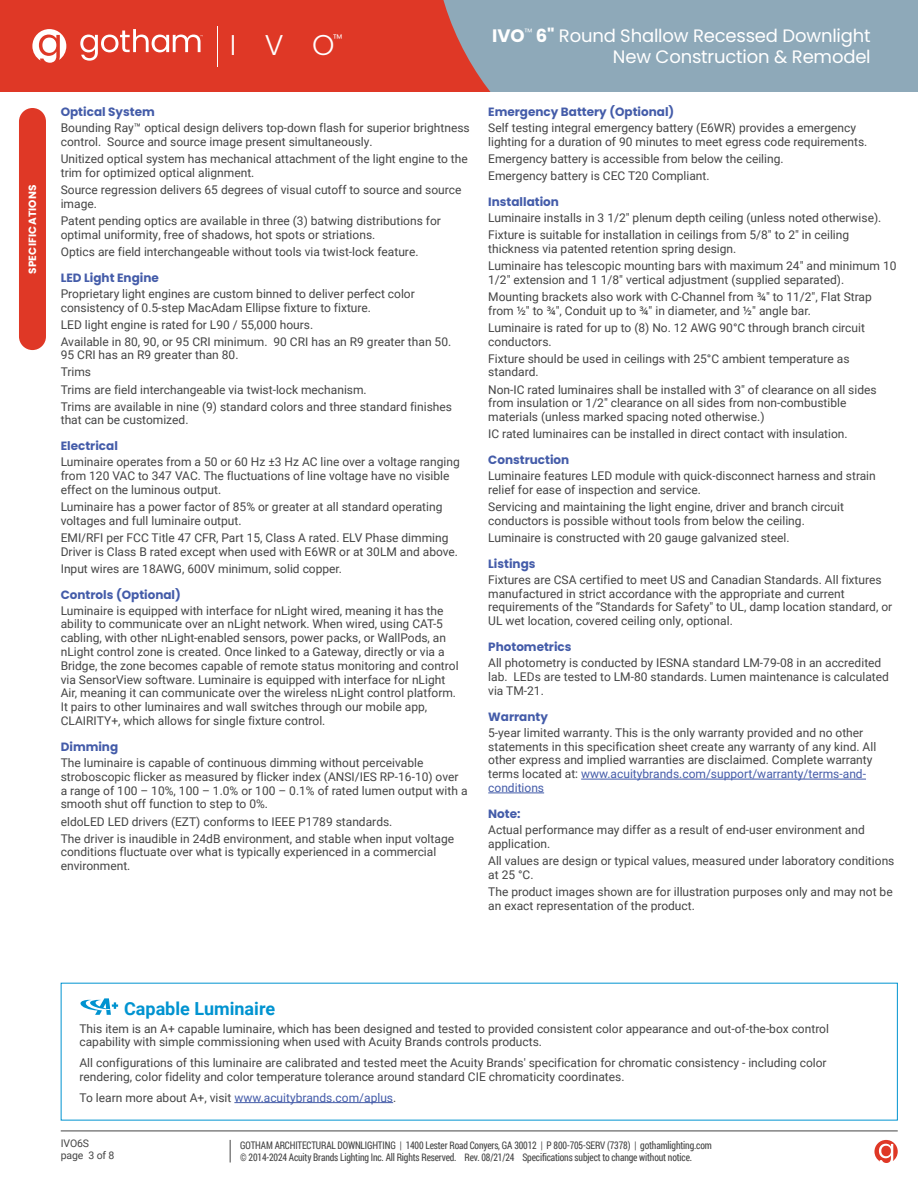
<style>
.page{position:relative;width:918px;height:1188px;background:#fff}
.page>*{position:absolute;margin:0;border:0;box-sizing:border-box;transform-origin:0 0}
.t1{font:300 28.5px "Poppins";color:#fff}
.t2{font:18px/21px "Poppins";letter-spacing:-.01em;color:#fff;text-align:right}
.t3{font:700 18px "Roboto";color:#0093d0}
.t4{font:300 12.3px "Poppins";color:#fff}
.t5{font:12px/13.8px "Roboto";color:#444}
.t6{font:700 12px "Poppins";color:#445ca9}
.t7{font:12px "Roboto";color:#445ca9}
.t8{font:10.5px/12px "Roboto Condensed";letter-spacing:-.015em;color:#444;scale:.9 1}
.t9{font:700 10.5px "Poppins";letter-spacing:.025em;color:#fff}
.t10{font:10.5px/12px "Roboto";letter-spacing:-.01em;color:#444}
.s1{font-weight:700}
.s2{color:#445ca9}
.s3{color:#444}
</style>
<div class="page">
<div style="left:0;top:0;width:918px;height:92px;background:#df3826"></div>
<div style="left:443px;top:0;width:475px;height:92px;background:#8ea9b9"></div>
<svg style="left:32px;top:29px;width:34px;height:34px"></svg>
<svg style="left:80px;top:29px;width:123px;height:32px"></svg>
<hr style="left:217px;top:26px;width:1px;height:40px;background:#fff">
<svg style="left:230px;top:1140px;width:1px;height:23px"></svg>
<hr style="left:61px;top:1131px;width:837px;height:1px;background:#444">
<svg style="left:874px;top:1140px;width:24px;height:23px"></svg>
<hr style="left:581px;top:779px;width:285px;height:1px;background:#445ca9">
<hr style="left:488px;top:793px;width:56px;height:1px;background:#445ca9">
<hr style="left:234px;top:1102px;width:159px;height:1px;background:#445ca9">
<svg style="left:81px;top:998px;width:37px;height:17px"></svg>
<div style="left:19px;top:108px;width:27px;height:242px;background:#df3826;border-radius:14px"></div>
<p class="t9" style="left:26px;top:274px;width:91px;rotate:-90deg">SPECIFICATIONS</p>
<h1 class="t1" style="left:230px;top:28px;width:106px">IVO</h1>
<p class="t4" style="left:333px;top:32px;width:11px">™</p>
<p class="t6" style="left:61px;top:105px;width:96px">Optical System</p>
<p class="t5" style="left:61px;top:121px;width:411px">Bounding Ray™ optical design delivers top-down flash for superior brightness control. Source and source image present simultaneously.</p>
<p class="t5" style="left:61px;top:152px;width:409px">Unitized optical system has mechanical attachment of the light engine to the trim for optimized optical alignment.</p>
<p class="t5" style="left:61px;top:182px;width:402px">Source regression delivers 65 degrees of visual cutoff to source and source image.</p>
<p class="t5" style="left:61px;top:213px;width:382px">Patent pending optics are available in three (3) batwing distributions for optimal uniformity, free of shadows, hot spots or striations.</p>
<p class="t5" style="left:61px;top:244px;width:359px">Optics are field interchangeable without tools via twist-lock feature.</p>
<p class="t6" style="left:61px;top:271px;width:100px">LED Light Engine</p>
<p class="t5" style="left:61px;top:286px;width:356px">Proprietary light engines are custom binned to deliver perfect color consistency of 0.5-step MacAdam Ellipse fixture to fixture.</p>
<p class="t5" style="left:61px;top:315px;width:392px;line-height:17.1px">LED light engine is rated for L90 / 55,000 hours.<br>Available in 80, 90, or 95 CRI minimum. 90 CRI has an R9 greater than 50.</p>
<p class="t5" style="left:61px;top:346px;width:393px;line-height:17.1px">95 CRI has an R9 greater than 80.<br>Trims<br>Trims are field interchangeable via twist-lock mechanism.<br>Trims are available in nine (9) standard colors and three standard finishes</p>
<p class="t5" style="left:61px;top:413px;width:129px">that can be customized.</p>
<p class="t6" style="left:61px;top:439px;width:59px">Electrical</p>
<p class="t5" style="left:61px;top:455px;width:400px">Luminaire operates from a 50 or 60 Hz ±3 Hz AC line over a voltage ranging from 120 VAC to 347 VAC. The fluctuations of line voltage have no visible effect on the luminous output.</p>
<p class="t5" style="left:61px;top:499px;width:383px">Luminaire has a power factor of 85% or greater at all standard operating voltages and full luminaire output.</p>
<p class="t5" style="left:61px;top:530px;width:399px">EMI/RFI per FCC Title 47 CFR, Part 15, Class A rated. ELV Phase dimming<br>Driver is Class B rated except when used with E6WR or at 30LM and above.</p>
<p class="t5" style="left:61px;top:561px;width:283px">Input wires are 18AWG, 600V minimum, solid copper.</p>
<p class="t6" style="left:61px;top:588px;width:122px">Controls (Optional)</p>
<p class="t5" style="left:61px;top:603px;width:399px">Luminaire is equipped with interface for nLight wired, meaning it has the ability to communicate over an nLight network. When wired, using CAT-5 cabling, with other nLight-enabled sensors, power packs, or WallPods, an nLight control zone is created. Once linked to a Gateway, directly or via a Bridge, the zone becomes capable of remote status monitoring and control via SensorView software. Luminaire is equipped with interface for nLight Air, meaning it can communicate over the wireless nLight control platform.<br>It pairs to other luminaires and wall switches through our mobile app, CLAIRITY+, which allows for single fixture control.</p>
<p class="t6" style="left:61px;top:740px;width:59px">Dimming</p>
<p class="t5" style="left:61px;top:755px;width:408px">The luminaire is capable of continuous dimming without perceivable stroboscopic flicker as measured by flicker index (ANSI/IES RP-16-10) over a range of 100 – 10%, 100 – 1.0% or 100 – 0.1% of rated lumen output with a smooth shut off function to step to 0%.</p>
<p class="t5" style="left:61px;top:812px;width:395px;line-height:17.1px">eldoLED LED drivers (EZT) conforms to IEEE P1789 standards.<br>The driver is inaudible in 24dB environment, and stable when input voltage</p>
<p class="t5" style="left:61px;top:845px;width:377px">conditions fluctuate over what is typically experienced in a commercial environment.</p>
<h2 class="t2" style="left:492px;top:25px;width:380px"><span class="s1">IVO</span><sup>™</sup> <span class="s1">6"</span> Round Shallow Recessed Downlight<br>New Construction &amp; Remodel</h2>
<p class="t6" style="left:488px;top:105px;width:188px">Emergency Battery (Optional)</p>
<p class="t5" style="left:488px;top:121px;width:381px">Self testing integral emergency battery (E6WR) provides a emergency lighting for a duration of 90 minutes to meet egress code requirements.</p>
<p class="t5" style="left:488px;top:150px;width:297px;line-height:17.1px">Emergency battery is accessible from below the ceiling.<br>Emergency battery is CEC T20 Compliant.</p>
<p class="t6" style="left:488px;top:195px;width:72px">Installation</p>
<p class="t5" style="left:488px;top:209px;width:395px;line-height:17.1px">Luminaire installs in 3 1/2" plenum depth ceiling (unless noted otherwise).<br>Fixture is suitable for installation in ceilings from 5/8" to 2" in ceiling</p>
<p class="t5" style="left:488px;top:240px;width:410px;line-height:17.1px">thickness via patented retention spring design.<br>Luminaire has telescopic mounting bars with maximum 24" and minimum 10</p>
<p class="t5" style="left:488px;top:271px;width:385px;line-height:17.1px">1/2" extension and 1 1/8" vertical adjustment (supplied separated).<br>Mounting brackets also work with C-Channel from ¾" to 11/2", Flat Strap</p>
<p class="t5" style="left:488px;top:302px;width:378px;line-height:17.1px">from ½" to ¾", Conduit up to ¾" in diameter, and ½" angle bar.<br>Luminaire is rated for up to (8) No. 12 AWG 90°C through branch circuit</p>
<p class="t5" style="left:488px;top:332px;width:363px;line-height:17.1px">conductors.<br>Fixture should be used in ceilings with 25°C ambient temperature as</p>
<p class="t5" style="left:488px;top:363px;width:390px;line-height:17.1px">standard.<br>Non-IC rated luminaires shall be installed with 3" of clearance on all sides</p>
<p class="t5" style="left:488px;top:396px;width:360px">from insulation or 1/2" clearance on all sides from non-combustible materials (unless marked spacing noted otherwise.)</p>
<p class="t5" style="left:488px;top:427px;width:361px">IC rated luminaires can be installed in direct contact with insulation.</p>
<p class="t6" style="left:488px;top:453px;width:83px">Construction</p>
<p class="t5" style="left:488px;top:469px;width:389px">Luminaire features LED module with quick-disconnect harness and strain relief for ease of inspection and service.</p>
<p class="t5" style="left:488px;top:499px;width:357px">Servicing and maintaining the light engine, driver and branch circuit conductors is possible without tools from below the ceiling.</p>
<p class="t5" style="left:488px;top:530px;width:303px">Luminaire is constructed with 20 gauge galvanized steel.</p>
<p class="t6" style="left:488px;top:557px;width:49px">Listings</p>
<p class="t5" style="left:488px;top:572px;width:406px">Fixtures are CSA certified to meet US and Canadian Standards. All fixtures manufactured in strict accordance with the appropriate and current requirements of the “Standards for Safety" to UL, damp location standard, or UL wet location, covered ceiling only, optional.</p>
<p class="t6" style="left:488px;top:640px;width:85px">Photometrics</p>
<p class="t5" style="left:488px;top:656px;width:402px">All photometry is conducted by IESNA standard LM-79-08 in an accredited lab. LEDs are tested to LM-80 standards. Lumen maintenance is calculated via TM-21.</p>
<p class="t6" style="left:488px;top:710px;width:61px">Warranty</p>
<p class="t5" style="left:488px;top:725px;width:390px">5-year limited warranty. This is the only warranty provided and no other statements in this specification sheet create any warranty of any kind. All other express and implied warranties are disclaimed. Complete warranty terms located at: <span class="s2">www.acuitybrands.com/support/warranty/terms-and&shy;conditions</span></p>
<p class="t6" style="left:488px;top:807px;width:34px">Note:</p>
<p class="t5" style="left:488px;top:822px;width:378px">Actual performance may differ as a result of end-user environment and application.</p>
<p class="t5" style="left:488px;top:853px;width:408px">All values are design or typical values, measured under laboratory conditions at 25 °C.</p>
<p class="t5" style="left:488px;top:884px;width:406px">The product images shown are for illustration purposes only and may not be an exact representation of the product.</p>
<h2 class="t3" style="left:124px;top:996px;width:153px">Capable Luminaire</h2>
<p class="t5" style="left:80px;top:1021px;width:751px">This item is an A+ capable luminaire, which has been designed and tested to provided consistent color appearance and out-of-the-box control capability with simple commissioning when used with Acuity Brands controls products.</p>
<p class="t5" style="left:80px;top:1056px;width:749px">All configurations of this luminaire are calibrated and tested meet the Acuity Brands' specification for chromatic consistency - including color rendering, color fidelity and color temperature tolerance around standard CIE chromaticity coordinates.</p>
<p class="t7" style="left:80px;top:1089px;width:318px"><span class="s3">To learn more about A+, visit</span> www.acuitybrands.com/aplus<span class="s3">.</span></p>
<p class="t10" style="left:61px;top:1137px;width:55px">IVO6S page 3 of 8</p>
<p class="t8" style="left:240px;top:1139px;width:526px">GOTHAM ARCHITECTURAL DOWNLIGHTING | 1400 Lester Road Conyers, GA 30012 | P 800-705-SERV (7378) | gothamlighting.com © 2014-2024 Acuity Brands Lighting Inc. All Rights Reserved. Rev. 08/21/24 Specifications subject to change without notice.</p>
</div>
